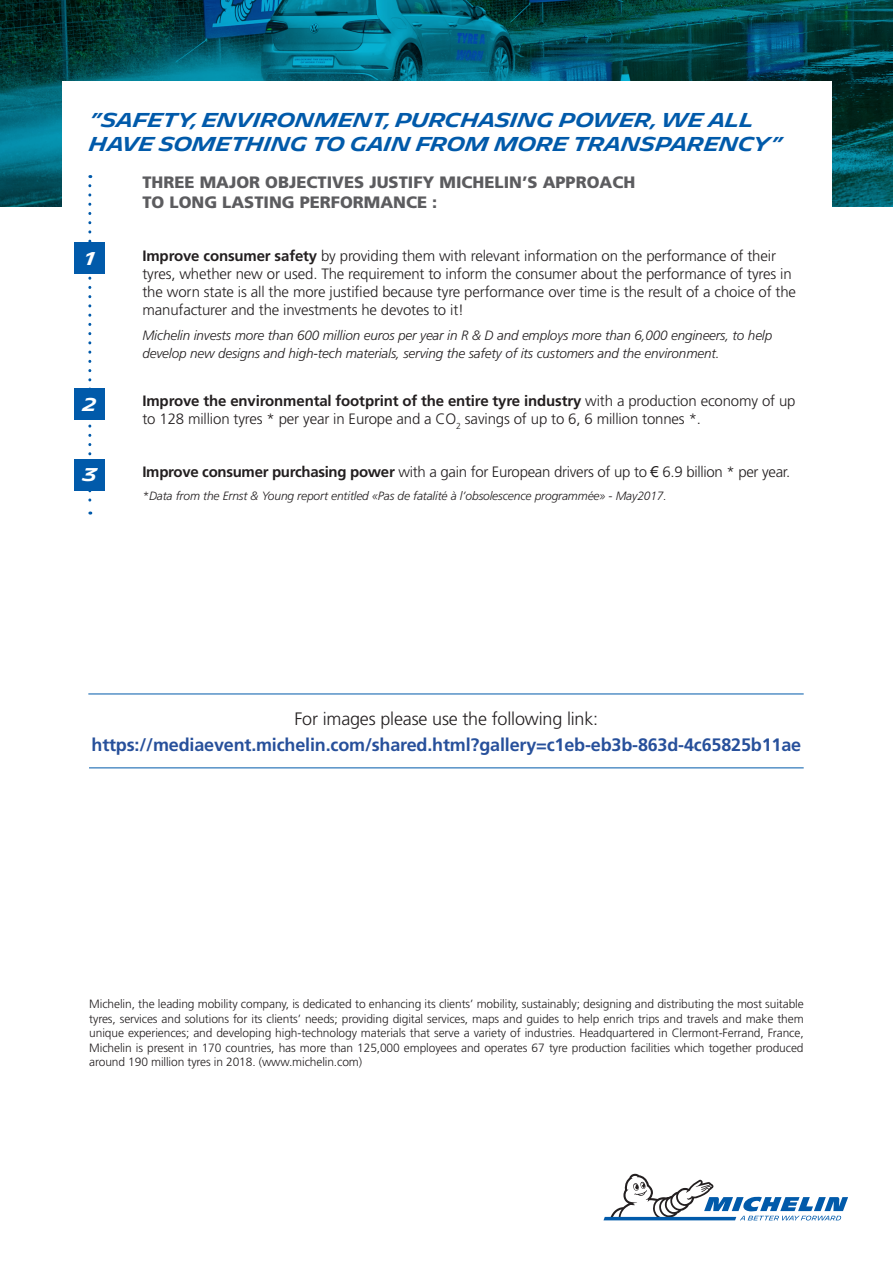
<style>
.page{position:relative;width:893px;height:1263px;background:#fff}
.page>*{position:absolute;margin:0;border:0;box-sizing:border-box;transform-origin:0 0}
.t1{font:600 19.5px/23.4px "Michelin";letter-spacing:-.02em;color:#015aaa}
.t2{font:700 18px "Frutiger";letter-spacing:-.01em;color:#27509b}
.t3{font:300 18px "Frutiger";letter-spacing:-.01em;color:#231f20}
.t4{font:600 18px "Michelin";color:#fff}
.t5{font:900 16.5px/19.8px "Frutiger";color:#5c5c5f}
.t6{font:300 15px/18px "Frutiger";letter-spacing:-.01em;color:#231f20}
.t7{font:italic 300 13.5px/18px "Frutiger";letter-spacing:-.01em;color:#231f20}
.t8{font:300 12px/14.4px "Frutiger";letter-spacing:-.01em;color:#231f20;text-align:justify}
.t9{font:italic 300 12px "Frutiger";letter-spacing:-.01em;color:#231f20}
.s1{font-weight:700}
.s2{font-family:"Arial Nova";font-weight:400}
</style>
<div class="page">
<svg style="left:0;top:0;width:893px;height:206px;background:#045662"></svg>
<div style="left:62px;top:82px;width:770px;height:277px;background:#fff"></div>
<svg style="left:88px;top:186px;width:3px;height:328px"></svg>
<div style="left:74px;top:242px;width:31px;height:31px;background:#015aaa"></div>
<div style="left:74px;top:459px;width:31px;height:31px;background:#015aaa"></div>
<div style="left:74px;top:389px;width:31px;height:31px;background:#015aaa"></div>
<svg style="left:603px;top:1174px;width:245px;height:46px"></svg>
<hr style="left:88px;top:693px;width:716px;height:1px;background:#015aaa">
<hr style="left:89px;top:767px;width:715px;height:1px;background:#015aaa">
<p class="t1" style="left:89px;top:109px;width:696px">”SAFETY, ENVIRONMENT, PURCHASING POWER, WE ALL<br>HAVE SOMETHING TO GAIN FROM MORE TRANSPARENCY”</p>
<p class="t5" style="left:142px;top:172px;width:494px">THREE MAJOR OBJECTIVES JUSTIFY MICHELIN’S APPROACH<br>TO LONG LASTING PERFORMANCE :</p>
<p class="t4" style="left:85px;top:248px;width:11px">1</p>
<p class="t4" style="left:83px;top:394px;width:15px">2</p>
<p class="t4" style="left:83px;top:464px;width:16px">3</p>
<p class="t6" style="left:142px;top:247px;width:655px"><span class="s1">Improve consumer safety</span> by providing them with relevant information on the performance of their tyres, whether new or used. The requirement to inform the consumer about the performance of tyres in the worn state is all the more justified because tyre performance over time is the result of a choice of the manufacturer and the investments he devotes to it!</p>
<p class="t7" style="left:142px;top:326px;width:631px">Michelin invests more than 600 million euros per year in R &amp; D and employs more than 6,000 engineers, to help develop new designs and high-tech materials, serving the safety of its customers and the environment.</p>
<p class="t6" style="left:142px;top:392px;width:655px"><span class="s1">Improve the environmental footprint of the entire tyre industry</span> with a production economy of up to 128 million tyres * per year in Europe and a CO<sub>2</sub> savings of up to 6, 6 million tonnes *.</p>
<p class="t6" style="left:142px;top:463px;width:649px"><span class="s1">Improve consumer purchasing power</span> with a gain for European drivers of up to <span class="s2">€</span> 6.9 billion * per year.</p>
<p class="t9" style="left:142px;top:489px;width:526px">*Data from the Ernst &amp; Young report entitled «Pas de fatalité à l’obsolescence programmée» - May2017.</p>
<p class="t3" style="left:294px;top:709px;width:305px">For images please use the following link:</p>
<p class="t2" style="left:92px;top:734px;width:711px">https://mediaevent.michelin.com/shared.html?gallery=c1eb-eb3b-863d-4c65825b11ae</p>
<p class="t8" style="left:89px;top:997px;width:716px">Michelin, the leading mobility company, is dedicated to enhancing its clients’ mobility, sustainably; designing and distributing the most suitable tyres, services and solutions for its clients’ needs; providing digital services, maps and guides to help enrich trips and travels and make them unique experiences; and developing high-technology materials that serve a variety of industries. Headquartered in Clermont-Ferrand, France, Michelin is present in 170 countries, has more than 125,000 employees and operates 67 tyre production facilities which together produced around 190 million tyres in 2018. (www.michelin.com)</p>
</div>
